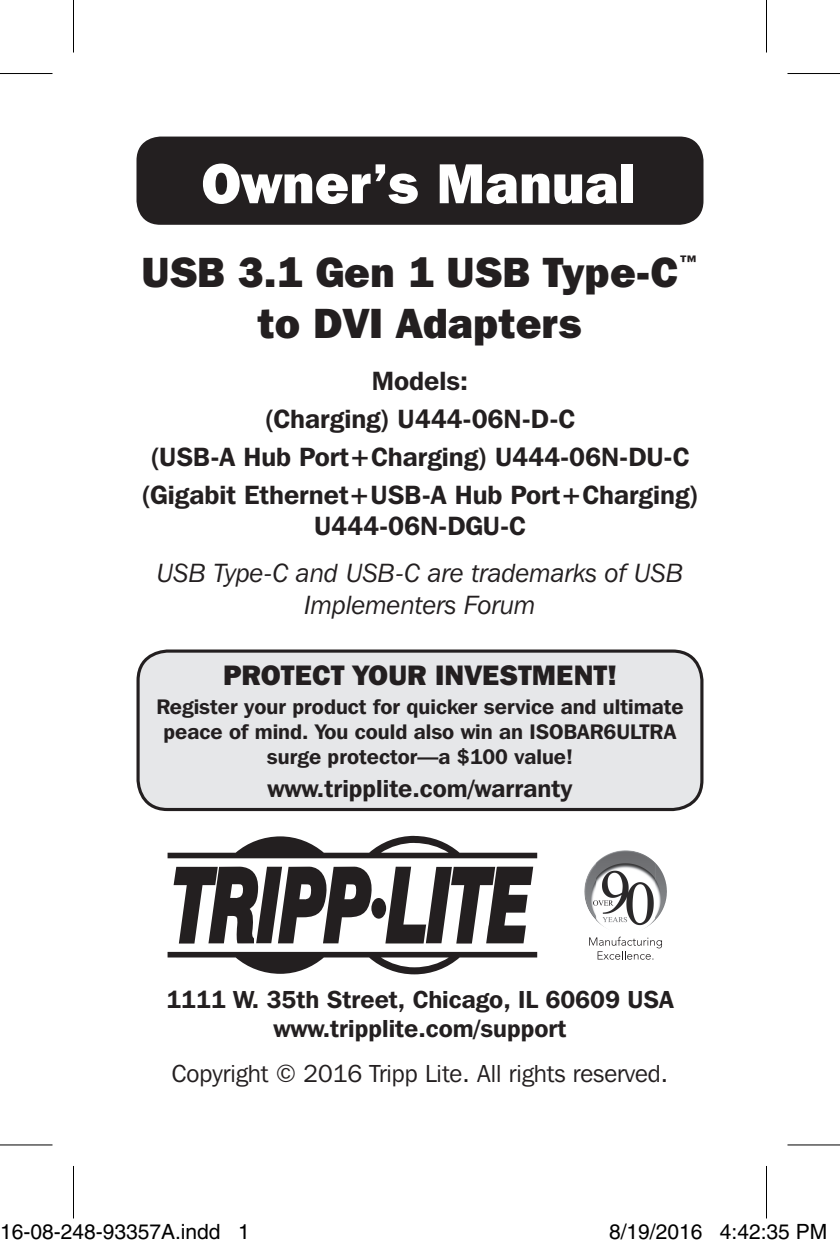
<style>
.page{position:relative;width:840px;height:1250px;background:#fff}
.page>*{position:absolute;margin:0;border:0;box-sizing:border-box;transform-origin:0 0}
.t1{font:800 56px "Franklin Gothic IT Cby BT";color:#fff}
.t2{font:800 42px/50.4px "Franklin Gothic IT Cby BT";color:#231f20;text-align:center}
.t3{font:800 28px "Franklin Gothic IT Cby BT";color:#231f20}
.t4{font:600 26.25px/31.5px "Franklin Gothic IT Cby BT";color:#231f20;text-align:center}
.t5{font:italic 26.25px/31.5px "Franklin Gothic IT Cby BT";color:#231f20;text-align:center}
.t6{font:600 24.5px/29.4px "Franklin Gothic IT Cby BT";color:#231f20;text-align:center}
.t7{font:24.5px "Franklin Gothic IT Cby BT";color:#231f20}
.t8{font:600 21px/25.2px "Franklin Gothic IT Cby BT";color:#231f20;text-align:center}
.t9{font:21px "Helvetica";color:#000}
</style>
<div class="page">
<div style="left:136px;top:136px;width:568px;height:89px;background:#231f20;border-radius:24px"></div>
<div style="left:138px;top:651px;width:564px;height:158px;background:#e6e7e9;border-radius:29px"></div>
<div style="left:137px;top:649px;width:566px;height:162px;border:3px solid #231f20;border-radius:29px"></div>
<div style="left:371px;top:898px;width:15px;height:20px;background:#231f20;border-radius:50%"></div>
<svg style="left:174px;top:866px;width:199px;height:77px"></svg>
<svg style="left:385px;top:866px;width:148px;height:77px"></svg>
<svg style="left:168px;top:836px;width:369px;height:22px"></svg>
<svg style="left:168px;top:952px;width:369px;height:22px"></svg>
<img style="left:596px;top:850px;width:28px;height:77px">
<img style="left:584px;top:863px;width:12px;height:51px">
<img style="left:655px;top:868px;width:12px;height:52px">
<svg style="left:589px;top:936px;width:73px;height:23px"></svg>
<svg style="left:593px;top:900px;width:20px;height:5px"></svg>
<svg style="left:0;top:1145px;width:52px;height:1px"></svg>
<svg style="left:788px;top:1145px;width:52px;height:1px"></svg>
<hr style="left:0;top:73px;width:52px;height:1px;background:#000">
<hr style="left:788px;top:73px;width:52px;height:1px;background:#000">
<hr style="left:0;top:1144px;width:52px;height:1px;background:#000">
<hr style="left:788px;top:1144px;width:52px;height:1px;background:#000">
<hr style="left:73px;top:0;width:1px;height:52px;background:#000">
<hr style="left:73px;top:1166px;width:1px;height:52px;background:#000">
<hr style="left:766px;top:0;width:1px;height:52px;background:#000">
<hr style="left:766px;top:1166px;width:1px;height:52px;background:#000">
<div style="left:32px;top:1225px;width:8px;height:13px;border:1px solid #fff;border-radius:50%"></div>
<div style="left:30px;top:1224px;width:12px;height:16px;border:1px solid #fff;border-radius:50%"></div>
<div style="left:669px;top:1225px;width:8px;height:13px;border:1px solid #fff;border-radius:50%"></div>
<div style="left:667px;top:1224px;width:12px;height:16px;border:1px solid #fff;border-radius:50%"></div>
<p class="t1" style="left:201px;top:148px;width:435px">Owner’s Manual</p>
<p class="t2" style="left:141px;top:246px;width:559px">USB 3.1 Gen 1 USB Type-C<sup>™ </sup>to DVI Adapters</p>
<p class="t4" style="left:372px;top:364px;width:98px">Models:</p>
<p class="t4" style="left:265px;top:402px;width:312px">(Charging) U444-06N-D-C</p>
<p class="t4" style="left:151px;top:440px;width:540px">(USB-A Hub Port+Charging) U444-06N-DU-C</p>
<p class="t4" style="left:142px;top:478px;width:558px">(Gigabit Ethernet+USB-A Hub Port+Charging)<br>U444-06N-DGU-C</p>
<p class="t5" style="left:157px;top:557px;width:528px">USB Type-C and USB-C are trademarks of USB<br>Implementers Forum</p>
<p class="t3" style="left:223px;top:657px;width:395px">PROTECT YOUR INVESTMENT!</p>
<p class="t8" style="left:156px;top:693px;width:529px">Register your product for quicker service and ultimate peace of mind. You could also win an ISOBAR6ULTRA surge protector—a $100 value!</p>
<p class="t6" style="left:268px;top:773px;width:307px">www.tripplite.com/warranty</p>
<p class="t6" style="left:166px;top:983px;width:509px">1111 W. 35th Street, Chicago, IL 60609 USA www.tripplite.com/support</p>
<p class="t7" style="left:172px;top:1058px;width:498px">Copyright © 2016 Tripp Lite. All rights reserved.</p>
<p class="t9" style="left:0;top:1219px;width:251px">16-08-248-93357A.indd 1</p>
<p class="t9" style="left:609px;top:1219px;width:220px">8/19/2016 4:42:35 PM</p>
</div>
